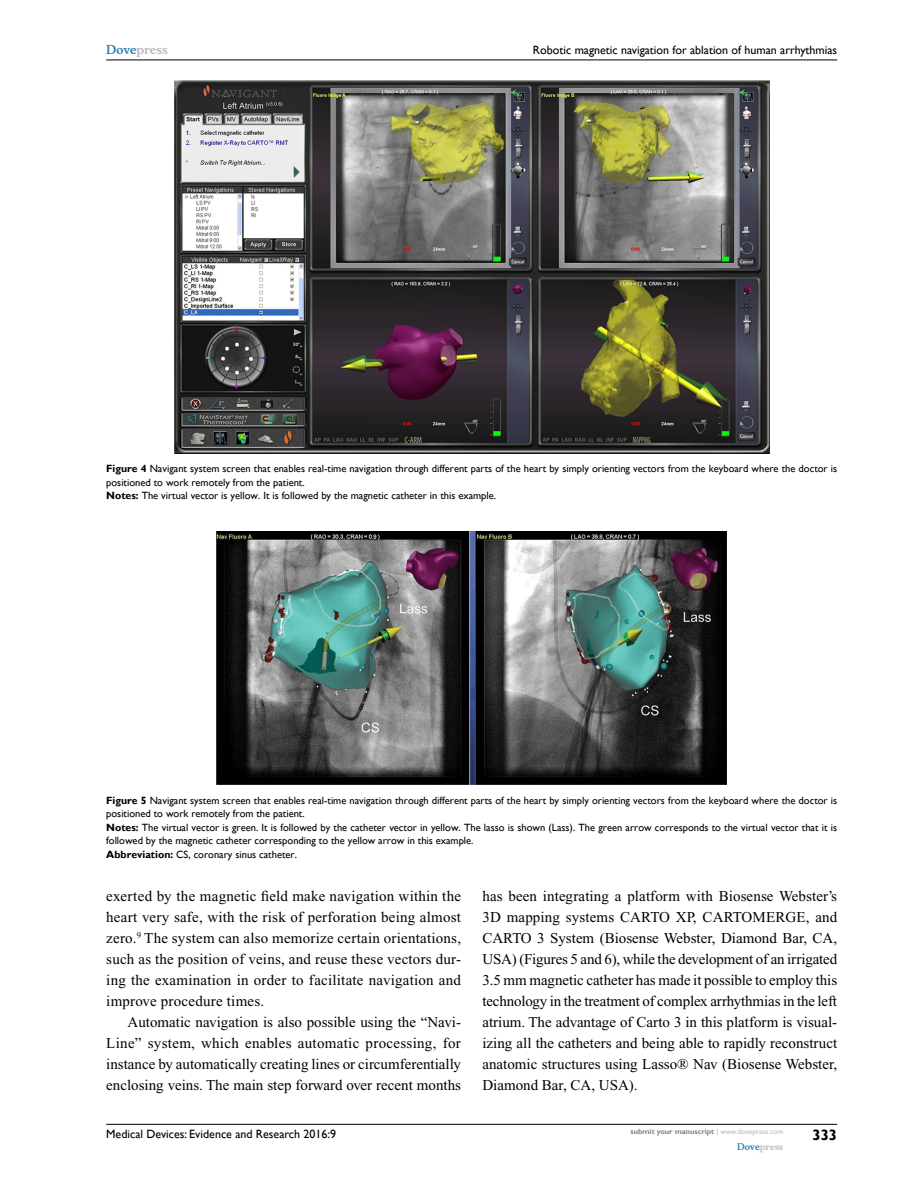
<style>
.page{position:relative;width:918px;height:1188px;background:#fff}
.page>*{position:absolute;margin:0;border:0;box-sizing:border-box;transform-origin:0 0}
.t1{font:15px/21px "Times New Roman";color:#000;text-align:justify}
.t2{font:700 15px "Gill Sans";color:#000}
.t3{font:12px "Gill Sans";color:#000}
.t4{font:700 12px "Musee";color:#b8babc}
.t5{font:10.5px/13.5px "Gill Sans";color:#000}
.t6{font:700 9px "Musee";color:#b8babc}
.t7{font:700 7.5px "Gill Sans";color:#808285}
.s1{color:#3785ad}
.s2{font-weight:700}
.s3{font-weight:400;color:#b8babc}
</style>
<div class="page">
<hr style="left:106px;top:1124px;width:731px;height:1px;background:#000">
<hr style="left:106px;top:60px;width:731px;height:1px;background:#000">
<img style="left:174px;top:81px;width:596px;height:372px">
<img style="left:217px;top:531px;width:510px;height:253px">
<p class="t4" style="left:106px;top:43px;width:63px"><span class="s1">Dove</span>press</p>
<p class="t3" style="left:533px;top:43px;width:306px">Robotic magnetic navigation for ablation of human arrhythmias</p>
<p class="t5" style="left:106px;top:462px;width:732px"><span class="s2">Figure 4</span> Navigant system screen that enables real-time navigation through different parts of the heart by simply orienting vectors from the keyboard where the doctor is positioned to work remotely from the patient.<br><span class="s2">Notes:</span> The virtual vector is yellow. It is followed by the magnetic catheter in this example.</p>
<p class="t5" style="left:106px;top:794px;width:732px"><span class="s2">Figure 5</span> Navigant system screen that enables real-time navigation through different parts of the heart by simply orienting vectors from the keyboard where the doctor is positioned to work remotely from the patient.<br><span class="s2">Notes:</span> The virtual vector is green. It is followed by the catheter vector in yellow. The lasso is shown (Lass). The green arrow corresponds to the virtual vector that it is followed by the magnetic catheter corresponding to the yellow arrow in this example.<br><span class="s2">Abbreviation:</span> CS, coronary sinus catheter.</p>
<p class="t1" style="left:106px;top:886px;width:356px">exerted by the magnetic field make navigation within the heart very safe, with the risk of perforation being almost zero.<sup>9</sup> The system can also memorize certain orientations, such as the position of veins, and reuse these vectors dur&shy;ing the examination in order to facilitate navigation and improve procedure times.</p>
<p class="t1" style="left:106px;top:1012px;width:356px;text-indent:21px">Automatic navigation is also possible using the “Navi-Line” system, which enables automatic processing, for instance by automatically creating lines or circumferentially enclosing veins. The main step forward over recent months</p>
<p class="t1" style="left:482px;top:886px;width:356px">has been integrating a platform with Biosense Webster’s 3D mapping systems CARTO XP, CARTOMERGE, and CARTO 3 System (Biosense Webster, Diamond Bar, CA, USA) (Figures 5 and 6), while the development of an irrigated 3.5 mm magnetic catheter has made it possible to employ this technology in the treatment of complex arrhythmias in the left atrium. The advantage of Carto 3 in this platform is visual&shy;izing all the catheters and being able to rapidly reconstruct anatomic structures using Lasso® Nav (Biosense Webster, Diamond Bar, CA, USA).</p>
<p class="t3" style="left:106px;top:1127px;width:231px">Medical Devices: Evidence and Research 2016:9</p>
<p class="t7" style="left:631px;top:1127px;width:154px">submit your manuscript <span class="s3">| www.dovepress.com</span></p>
<p class="t6" style="left:737px;top:1141px;width:48px"><span class="s1">Dove</span>press</p>
<p class="t2" style="left:812px;top:1126px;width:26px">333</p>
</div>
